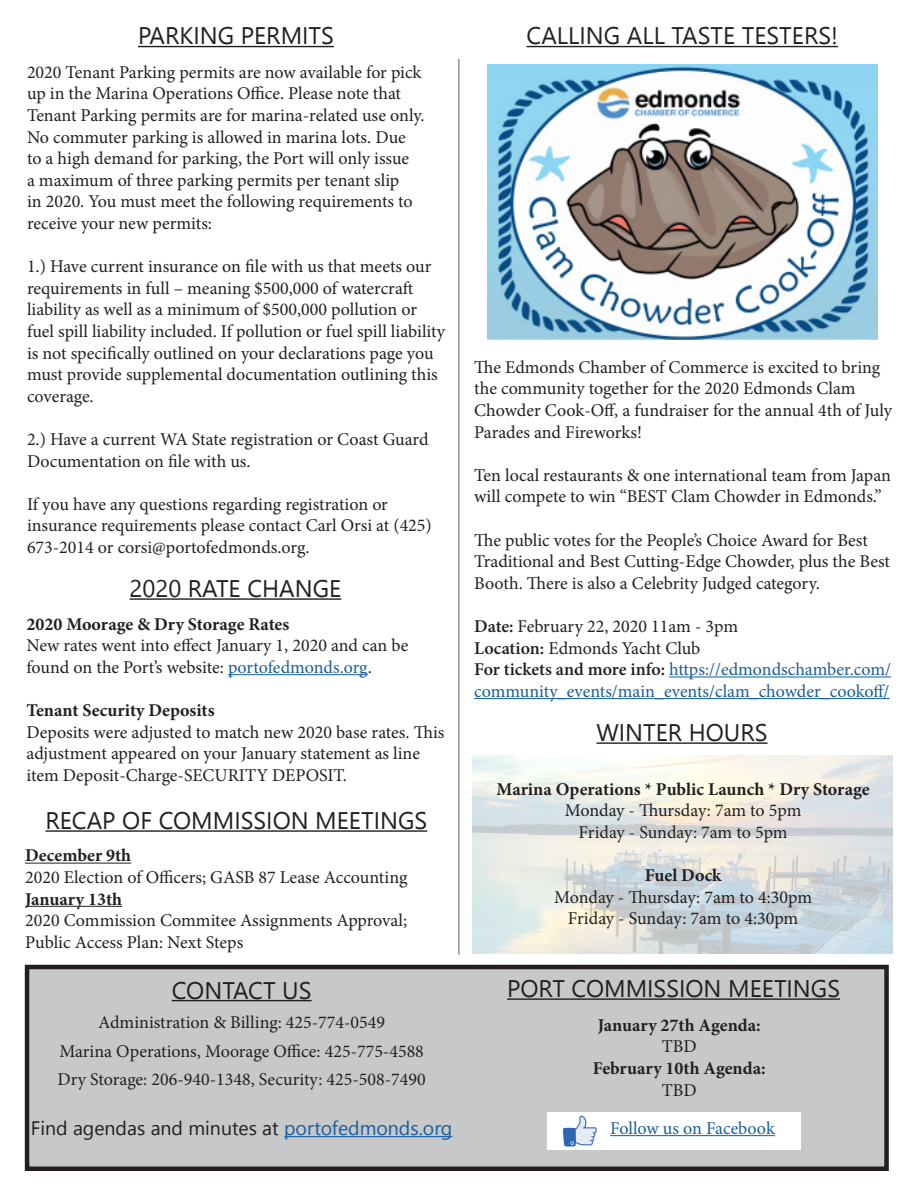
<style>
.page{position:relative;width:918px;height:1188px;background:#fff}
.page>*{position:absolute;margin:0;border:0;box-sizing:border-box;transform-origin:0 0}
.t1{font:19.5px "Segoe UI Emoji";color:#231f20}
.t2{font:19.5px "Segoe UI Emoji";color:#175d9e}
.t3{font:18px/21.6px "Minion Pro";color:#231f20}
.t4{font:700 18px "Minion Pro";color:#231f20}
.t5{font:18px/21.6px "Minion Pro";letter-spacing:-.005em;color:#175d9e}
.s1{color:#175d9e}
.s2{font-weight:600}
.s3{font-weight:600;color:#231f20}
</style>
<div class="page">
<img style="left:473px;top:755px;width:420px;height:198px">
<div style="left:27px;top:967px;width:860px;height:202px;background:#c7c8ca"></div>
<div style="left:25px;top:965px;width:864px;height:206px;border:4px solid #231f20"></div>
<hr style="left:284px;top:1136px;width:168px;height:1px;background:#175d9e">
<hr style="left:172px;top:1000px;width:140px;height:1px;background:#231f20">
<hr style="left:507px;top:998px;width:333px;height:2px;background:#231f20">
<hr style="left:25px;top:863px;width:106px;height:1px;background:#231f20">
<hr style="left:25px;top:906px;width:97px;height:1px;background:#231f20">
<div style="left:547px;top:1112px;width:253px;height:38px;background:#fff"></div>
<img style="left:562px;top:1115px;width:35px;height:32px">
<hr style="left:610px;top:1135px;width:165px;height:1px;background:#175d9e">
<hr style="left:459px;top:59px;width:1px;height:896px;background:#071c23">
<hr style="left:45px;top:830px;width:382px;height:2px;background:#231f20">
<hr style="left:596px;top:742px;width:172px;height:2px;background:#231f20">
<hr style="left:130px;top:598px;width:211px;height:2px;background:#231f20">
<hr style="left:228px;top:674px;width:140px;height:1px;background:#175d9e">
<hr style="left:138px;top:46px;width:196px;height:1px;background:#231f20">
<hr style="left:669px;top:677px;width:222px;height:1px;background:#175d9e">
<hr style="left:474px;top:698px;width:416px;height:1px;background:#175d9e">
<img style="left:488px;top:65px;width:390px;height:274px">
<hr style="left:527px;top:46px;width:311px;height:1px;background:#231f20">
<svg style="left:286px;top:1136px;width:9px;height:2px"></svg>
<svg style="left:436px;top:1136px;width:15px;height:2px"></svg>
<p class="t3" style="left:27px;top:61px;width:399px">2020 Tenant Parking permits are now available for pick up in the Marina Operations Office. Please note that Tenant Parking permits are for marina-related use only.<br>No commuter parking is allowed in marina lots. Due to a high demand for parking, the Port will only issue<br>a maximum of three parking permits per tenant slip<br>in 2020. You must meet the following requirements to receive your new permits:</p>
<p class="t3" style="left:27px;top:256px;width:419px">1.) Have current insurance on file with us that meets our requirements in full – meaning $500,000 of watercraft liability as well as a minimum of $500,000 pollution or fuel spill liability included. If pollution or fuel spill liability is not specifically outlined on your declarations page you must provide supplemental documentation outlining this coverage.</p>
<p class="t3" style="left:27px;top:429px;width:403px">2.) Have a current WA State registration or Coast Guard<br>Documentation on file with us.</p>
<p class="t3" style="left:27px;top:493px;width:406px">If you have any questions regarding registration or insurance requirements please contact Carl Orsi at (425)<br>673-2014 or corsi@portofedmonds.org.</p>
<p class="t4" style="left:26px;top:611px;width:264px">2020 Moorage &amp; Dry Storage Rates</p>
<p class="t3" style="left:26px;top:635px;width:384px">New rates went into effect January 1, 2020 and can be found on the Port’s website: <span class="s1">portofedmonds.org</span>.</p>
<p class="t4" style="left:26px;top:698px;width:190px">Tenant Security Deposits</p>
<p class="t3" style="left:26px;top:721px;width:419px">Deposits were adjusted to match new 2020 base rates. This adjustment appeared on your January statement as line item Deposit-Charge-SECURITY DEPOSIT.</p>
<p class="t4" style="left:25px;top:843px;width:108px">December 9th</p>
<p class="t3" style="left:25px;top:866px;width:384px">2020 Election of Officers; GASB 87 Lease Accounting</p>
<p class="t4" style="left:25px;top:886px;width:98px">January 13th</p>
<p class="t3" style="left:25px;top:910px;width:384px">2020 Commission Commitee Assignments Approval;<br>Public Access Plan: Next Steps</p>
<p class="t3" style="left:98px;top:1012px;width:289px">Administration &amp; Billing: 425-774-0549</p>
<p class="t3" style="left:59px;top:1041px;width:366px">Marina Operations, Moorage Office: 425-775-4588</p>
<p class="t3" style="left:57px;top:1069px;width:370px">Dry Storage: 206-940-1348, Security: 425-508-7490</p>
<p class="t1" style="left:45px;top:1116px;width:13px">■</p>
<p class="t1" style="left:105px;top:1116px;width:69px">■ ▲ ■</p>
<p class="t1" style="left:210px;top:1116px;width:124px">■◆▼ ▲ ▼ <span class="s1">□ ▼□</span></p>
<p class="t2" style="left:377px;top:1116px;width:59px">□■ ▲□</p>
<p class="t3" style="left:474px;top:356px;width:419px">The Edmonds Chamber of Commerce is excited to bring the community together for the 2020 Edmonds Clam Chowder Cook-Off, a fundraiser for the annual 4th of July Parades and Fireworks!</p>
<p class="t3" style="left:474px;top:464px;width:418px">Ten local restaurants &amp; one international team from Japan will compete to win “BEST Clam Chowder in Edmonds.”</p>
<p class="t3" style="left:474px;top:529px;width:417px">The public votes for the People’s Choice Award for Best<br>Traditional and Best Cutting-Edge Chowder, plus the Best<br>Booth. There is also a Celebrity Judged category.</p>
<p class="t3" style="left:474px;top:616px;width:265px"><span class="s2">Date:</span> February 22, 2020 11am - 3pm</p>
<p class="t3" style="left:474px;top:637px;width:228px"><span class="s2">Location:</span> Edmonds Yacht Club</p>
<p class="t5" style="left:474px;top:659px;width:418px"><span class="s3">For tickets and more info:</span> https://edmondschamber.com/ community_events/main_events/clam_chowder_cookoff/</p>
<p class="t4" style="left:497px;top:776px;width:375px">Marina Operations * Public Launch * Dry Storage</p>
<p class="t3" style="left:565px;top:800px;width:238px">Monday - Thursday: 7am to 5pm</p>
<p class="t3" style="left:579px;top:821px;width:211px">Friday - Sunday: 7am to 5pm</p>
<p class="t4" style="left:645px;top:863px;width:78px">Fuel Dock</p>
<p class="t3" style="left:554px;top:886px;width:260px">Monday - Thursday: 7am to 4:30pm</p>
<p class="t3" style="left:568px;top:908px;width:232px">Friday - Sunday: 7am to 4:30pm</p>
<p class="t4" style="left:598px;top:1012px;width:165px">January 27th Agenda:</p>
<p class="t3" style="left:662px;top:1036px;width:36px">TBD</p>
<p class="t4" style="left:593px;top:1056px;width:174px">February 10th Agenda:</p>
<p class="t3" style="left:662px;top:1079px;width:36px">TBD</p>
<p class="t5" style="left:610px;top:1117px;width:166px">Follow us on Facebook</p>
</div>
